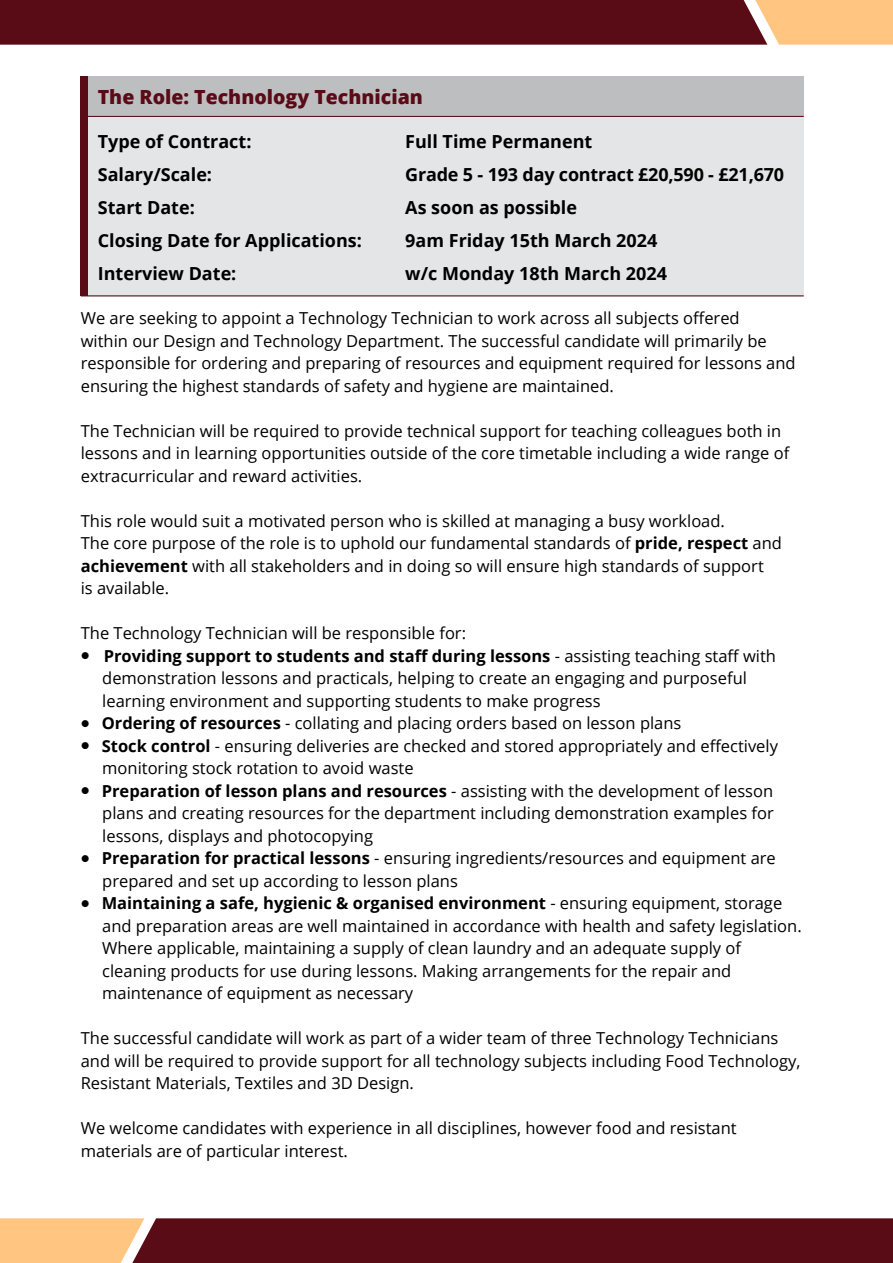
<style>
.page{position:relative;width:893px;height:1263px;background:#fff}
.page>*{position:absolute;margin:0;border:0;box-sizing:border-box;transform-origin:0 0}
.t1{font:800 19.5px "Open Sans";color:#590b16}
.t2{font:700 18px "Open Sans";color:#000}
.t3{font:16.5px/22.5px "Open Sans";color:#000}
.t4{font:700 16.5px "Open Sans";color:#000}
.t5{font:12px "Wingdings";color:#000}
.s1{font-weight:700}
.s2{font-weight:400}
</style>
<div class="page">
<svg style="left:0;top:0;width:893px;height:45px;background:#732a29"></svg>
<svg style="left:0;top:1218px;width:893px;height:45px;background:#742b2a"></svg>
<div style="left:81px;top:77px;width:723px;height:40px;background:#bdbec0"></div>
<div style="left:81px;top:77px;width:7px;height:46px;background:#590b16"></div>
<div style="left:81px;top:117px;width:723px;height:179px;background:#e4e5e6"></div>
<div style="left:81px;top:115px;width:7px;height:181px;background:#590b16"></div>
<hr style="left:81px;top:295px;width:723px;height:1px;background:#590b16">
<hr style="left:84px;top:116px;width:720px;height:1px;background:#590b16">
<p class="t1" style="left:98px;top:82px;width:327px">The Role: Technology Technician</p>
<p class="t2" style="left:98px;top:128px;width:155px">Type of Contract:</p>
<p class="t2" style="left:405px;top:128px;width:189px">Full Time Permanent</p>
<p class="t2" style="left:98px;top:161px;width:116px">Salary/Scale:</p>
<p class="t2" style="left:405px;top:161px;width:380px">Grade 5 - 193 day contract £20,590 - £21,670</p>
<p class="t2" style="left:98px;top:194px;width:99px">Start Date:</p>
<p class="t2" style="left:405px;top:194px;width:173px">As soon as possible</p>
<p class="t2" style="left:98px;top:227px;width:266px">Closing Date for Applications:</p>
<p class="t2" style="left:405px;top:227px;width:253px">9am Friday 15th March 2024</p>
<p class="t2" style="left:98px;top:260px;width:140px">Interview Date:</p>
<p class="t2" style="left:405px;top:260px;width:263px">w/c Monday 18th March 2024</p>
<p class="t3" style="left:81px;top:306px;width:716px">We are seeking to appoint a Technology Technician to work across all subjects offered<br>within our Design and Technology Department. The successful candidate will primarily be responsible for ordering and preparing of resources and equipment required for lessons and ensuring the highest standards of safety and hygiene are maintained.</p>
<p class="t3" style="left:81px;top:419px;width:710px">The Technician will be required to provide technical support for teaching colleagues both in lessons and in learning opportunities outside of the core timetable including a wide range of extracurricular and reward activities.</p>
<p class="t3" style="left:81px;top:509px;width:703px">This role would suit a motivated person who is skilled at managing a busy workload.<br>The core purpose of the role is to uphold our fundamental standards of <span class="s1">pride, respect</span> and <span class="s1">achievement</span> with all stakeholders and in doing so will ensure high standards of support<br>is available.</p>
<p class="t3" style="left:81px;top:621px;width:387px">The Technology Technician will be responsible for:</p>
<p class="t5" style="left:81px;top:649px;width:10px">●</p>
<p class="t3" style="left:102px;top:666px;width:646px">demonstration lessons and practicals, helping to create an engaging and purposeful learning environment and supporting students to make progress</p>
<p class="t3" style="left:81px;top:711px;width:602px">● <span class="s1">Ordering of resources</span> - collating and placing orders based on lesson plans</p>
<p class="t3" style="left:102px;top:734px;width:677px;text-indent:-21px">● <span class="s1">Stock control</span> - ensuring deliveries are checked and stored appropriately and effectively monitoring stock rotation to avoid waste</p>
<p class="t3" style="left:102px;top:779px;width:673px;text-align:justify;text-indent:-21px">● <span class="s1">Preparation of lesson plans and resources</span> - assisting with the development of lesson plans and creating resources for the department including demonstration examples for lessons, displays and photocopying</p>
<p class="t3" style="left:102px;top:846px;width:675px;text-indent:-21px">● <span class="s1">Preparation for practical lessons</span> - ensuring ingredients/resources and equipment are prepared and set up according to lesson plans</p>
<p class="t3" style="left:102px;top:891px;width:701px;text-indent:-21px">● <span class="s1">Maintaining a safe, hygienic &amp; organised environment</span> - ensuring equipment, storage and preparation areas are well maintained in accordance with health and safety legislation.<br>Where applicable, maintaining a supply of clean laundry and an adequate supply of cleaning products for use during lessons. Making arrangements for the repair and maintenance of equipment as necessary</p>
<p class="t3" style="left:81px;top:1026px;width:721px">The successful candidate will work as part of a wider team of three Technology Technicians and will be required to provide support for all technology subjects including Food Technology,<br>Resistant Materials, Textiles and 3D Design.</p>
<p class="t3" style="left:81px;top:1116px;width:657px">We welcome candidates with experience in all disciplines, however food and resistant materials are of particular interest.</p>
<p class="t4" style="left:104px;top:645px;width:674px">Providing support to students and staff during lessons <span class="s2">- assisting teaching staff with</span></p>
</div>
